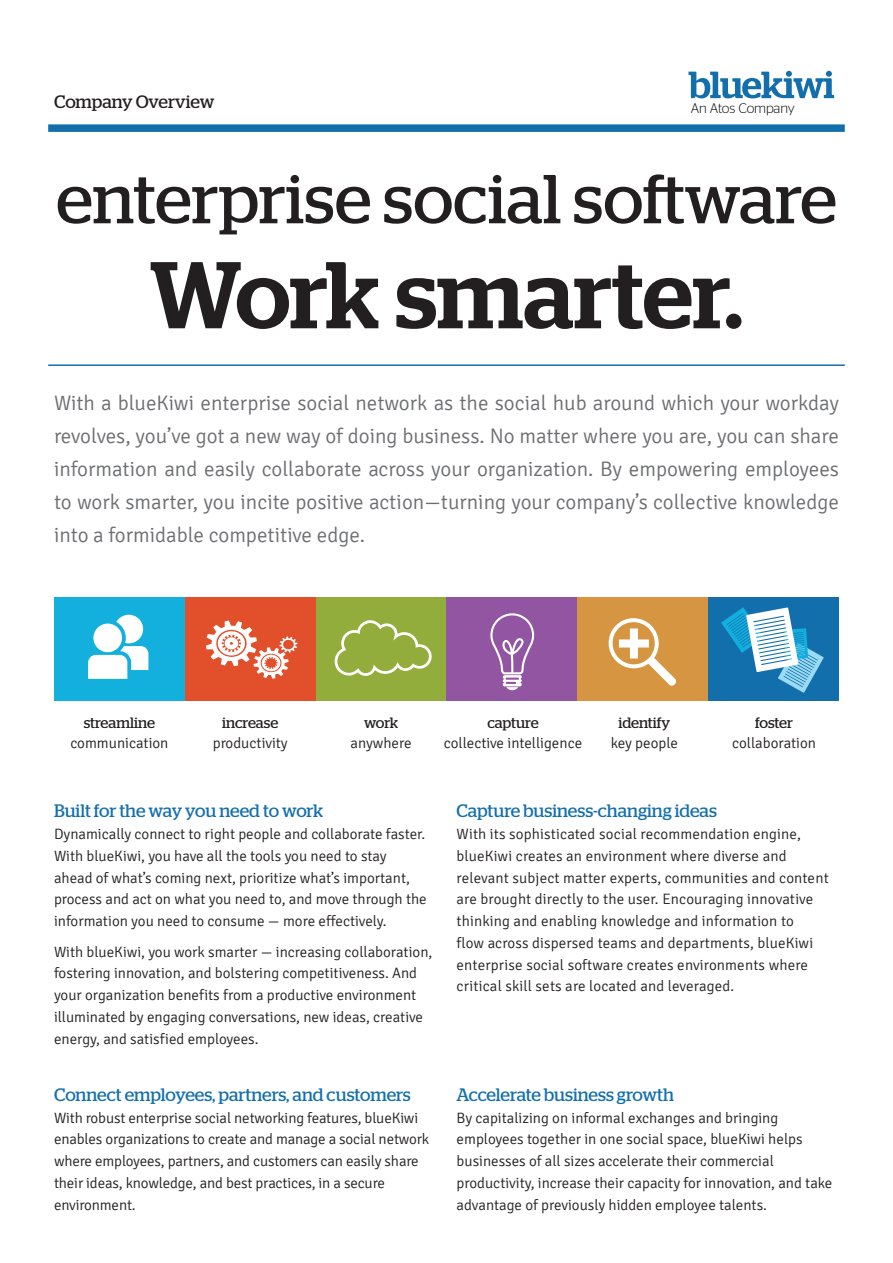
<style>
.page{position:relative;width:893px;height:1263px;background:#fff}
.page>*{position:absolute;margin:0;border:0;box-sizing:border-box;transform-origin:0 0}
.t1{font:500 94.5px "Stag";color:#231f20}
.t2{font:69px "Stag";color:#231f20}
.t3{font:300 21px/33px "Signika";color:#6c6d70;text-align:justify}
.t4{font:18px "Stag";letter-spacing:-.005em;color:#136fac}
.t5{font:18px "Stag";letter-spacing:-.005em;color:#231f20}
.t6{font:300 15px/21.8px "Signika";color:#231f20}
.t7{font:15px "Stag";letter-spacing:-.005em;color:#231f20}
.t8{font:300 13.8px "Stag Sans";letter-spacing:-.01em;color:#050504}
</style>
<div class="page">
<svg style="left:688px;top:71px;width:146px;height:27px"></svg>
<div style="left:48px;top:124px;width:797px;height:8px;background:#136fac"></div>
<hr style="left:48px;top:364px;width:797px;height:2px;background:#136fac">
<div style="left:54px;top:597px;width:131px;height:103px;background:#13afdd"></div>
<svg style="left:88px;top:615px;width:60px;height:64px"></svg>
<div style="left:316px;top:597px;width:130px;height:103px;background:#93ad3c"></div>
<svg style="left:334px;top:620px;width:98px;height:56px"></svg>
<div style="left:185px;top:597px;width:131px;height:103px;background:#e24f2b"></div>
<svg style="left:206px;top:621px;width:91px;height:58px"></svg>
<div style="left:446px;top:597px;width:131px;height:103px;background:#9255a2"></div>
<svg style="left:490px;top:613px;width:44px;height:77px"></svg>
<div style="left:708px;top:597px;width:131px;height:103px;background:#136fac"></div>
<svg style="left:721px;top:607px;width:103px;height:86px"></svg>
<div style="left:577px;top:597px;width:131px;height:103px;background:#d69641"></div>
<svg style="left:609px;top:618px;width:67px;height:68px"></svg>
<p class="t5" style="left:54px;top:91px;width:162px">Company Overview</p>
<p class="t8" style="left:691px;top:100px;width:105px">An Atos Company</p>
<h2 class="t2" style="left:56px;top:159px;width:782px">enterprise social software</h2>
<h1 class="t1" style="left:150px;top:239px;width:595px">Work smarter.</h1>
<p class="t3" style="left:54px;top:387px;width:787px">With a blueKiwi enterprise social network as the social hub around which your workday revolves, you’ve got a new way of doing business. No matter where you are, you can share information and easily collaborate across your organization. By empowering employees to work smarter, you incite positive action—turning your company’s collective knowledge into a formidable competitive edge.</p>
<p class="t7" style="left:84px;top:713px;width:73px">streamline</p>
<p class="t6" style="left:70px;top:732px;width:100px">communication</p>
<p class="t7" style="left:222px;top:713px;width:58px">increase</p>
<p class="t6" style="left:213px;top:732px;width:76px">productivity</p>
<p class="t7" style="left:364px;top:713px;width:36px">work</p>
<p class="t6" style="left:351px;top:732px;width:62px">anywhere</p>
<p class="t7" style="left:487px;top:713px;width:53px">capture</p>
<p class="t6" style="left:444px;top:732px;width:140px">collective intelligence</p>
<p class="t7" style="left:618px;top:713px;width:53px">identify</p>
<p class="t6" style="left:611px;top:732px;width:69px">key people</p>
<p class="t7" style="left:755px;top:713px;width:39px">foster</p>
<p class="t6" style="left:732px;top:732px;width:85px">collaboration</p>
<p class="t4" style="left:54px;top:801px;width:271px">Built for the way you need to work</p>
<p class="t6" style="left:54px;top:823px;width:374px">Dynamically connect to right people and collaborate faster.<br>With blueKiwi, you have all the tools you need to stay ahead of what’s coming next, prioritize what’s important, process and act on what you need to, and move through the information you need to consume — more effectively.</p>
<p class="t6" style="left:54px;top:941px;width:380px">With blueKiwi, you work smarter — increasing collaboration, fostering innovation, and bolstering competitiveness. And your organization benefits from a productive environment illuminated by engaging conversations, new ideas, creative energy, and satisfied employees.</p>
<p class="t4" style="left:54px;top:1084px;width:358px">Connect employees, partners, and customers</p>
<p class="t6" style="left:54px;top:1107px;width:377px">With robust enterprise social networking features, blueKiwi enables organizations to create and manage a social network where employees, partners, and customers can easily share their ideas, knowledge, and best practices, in a secure environment.</p>
<p class="t4" style="left:457px;top:801px;width:262px">Capture business-changing ideas</p>
<p class="t6" style="left:457px;top:823px;width:374px">With its sophisticated social recommendation engine, blueKiwi creates an environment where diverse and relevant subject matter experts, communities and content are brought directly to the user. Encouraging innovative thinking and enabling knowledge and information to<br>flow across dispersed teams and departments, blueKiwi enterprise social software creates environments where critical skill sets are located and leveraged.</p>
<p class="t4" style="left:457px;top:1084px;width:219px">Accelerate business growth</p>
<p class="t6" style="left:457px;top:1107px;width:377px">By capitalizing on informal exchanges and bringing employees together in one social space, blueKiwi helps businesses of all sizes accelerate their commercial productivity, increase their capacity for innovation, and take advantage of previously hidden employee talents.</p>
</div>
